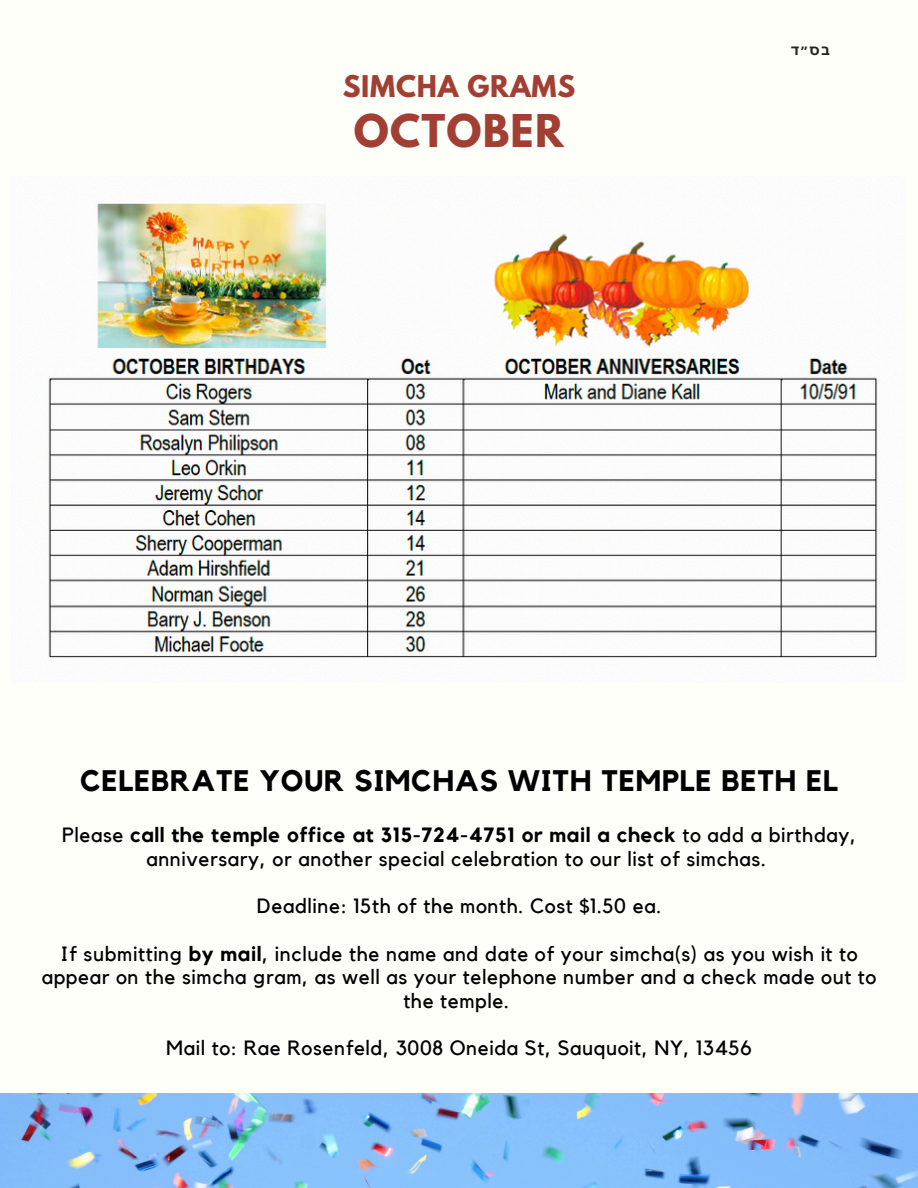
<style>
.page{position:relative;width:918px;height:1188px;background:#fffff9}
.page>*{position:absolute;margin:0;border:0;box-sizing:border-box;transform-origin:0 0}
.t1{font:700 40.05px "League Spartan";letter-spacing:.03em;color:#a23f34}
.t2{font:700 29.55px "Kollektif";letter-spacing:.03em;color:#000}
.t3{font:700 26.55px "League Spartan";letter-spacing:.03em;color:#a23f34}
.t4{font:20.55px/23.7px "Kollektif";letter-spacing:.03em;color:#000;text-align:center}
.t5{font:700 13.95px "Noto Sans Hebrew";color:#222}
.s1{font-weight:700}
</style>
<div class="page">
<img style="left:0;top:1093px;width:918px;height:95px">
<img style="left:48px;top:203px;width:830px;height:455px">
<h1 class="t3" style="left:343px;top:74px;width:234px">SIMCHA GRAMS</h1>
<h1 class="t1" style="left:354px;top:111px;width:211px">OCTOBER</h1>
<p class="t5" style="left:791px;top:41px;width:40px">ד ס״ ב</p>
<h3 class="t2" style="left:80px;top:767px;width:759px">CELEBRATE YOUR SIMCHAS WITH TEMPLE BETH EL</h3>
<h3 class="t4" style="left:62px;top:824px;width:796px">Please <span class="s1">call the temple office at 315-724-4751 or mail a check</span> to add a birthday, anniversary, or another special celebration to our list of simchas.</h3>
<h3 class="t4" style="left:257px;top:895px;width:406px">Deadline: 15th of the month. Cost $1.50 ea.</h3>
<h3 class="t4" style="left:42px;top:942px;width:836px">If submitting <span class="s1">by mail</span>, include the name and date of your simcha(s) as you wish it to appear on the simcha gram, as well as your telephone number and a check made out to the temple.</h3>
<p class="t4" style="left:166px;top:1037px;width:587px">Mail to: Rae Rosenfeld, 3008 Oneida St, Sauquoit, NY, 13456</p>
</div>
